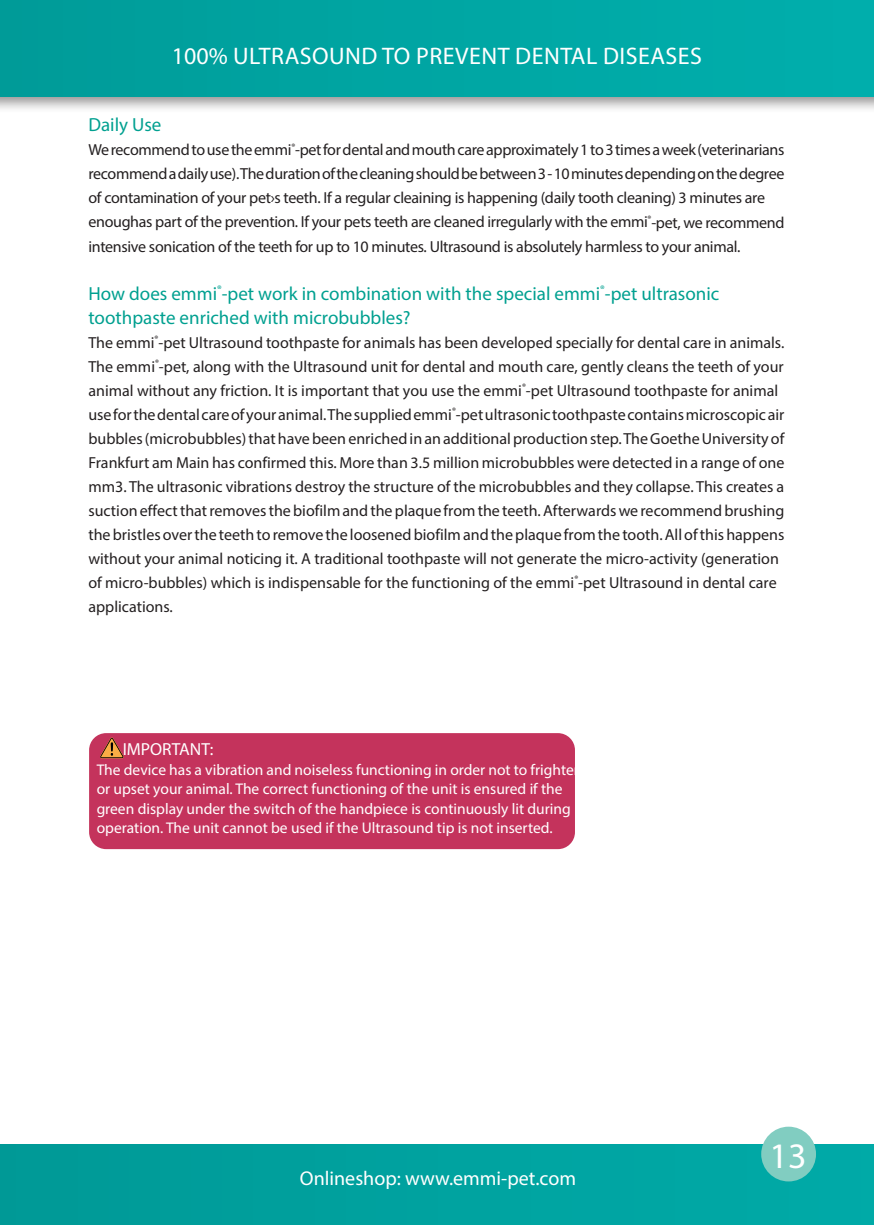
<style>
.page{position:relative;width:874px;height:1225px;background:#fff}
.page>*{position:absolute;margin:0;border:0;box-sizing:border-box;transform-origin:0 0}
.t1{font:36px "Myriad Pro";color:#fff}
.t2{font:24px "Myriad Pro";letter-spacing:.02em;color:#fff}
.t3{font:20px "Myriad Pro";color:#fff}
.t4{font:19px/24px "Myriad Pro";color:#00a090}
.t5{font:17.4px "Myriad Pro";color:#fff}
.t6{font:16px/24px "Myriad Pro";color:#231f20}
.t7{font:16px/24px "Myriad Pro";letter-spacing:-.02em;color:#231f20}
.t8{font:15.6px/19.4px "Myriad Pro";color:#fff}
</style>
<div class="page">
<div style="left:0;top:1144px;width:873px;height:81px;background:#00a29f"></div>
<div style="left:760px;top:1126px;width:55px;height:55px;background:#81cdc1;border-radius:50%"></div>
<div style="left:0;top:0;width:873px;height:113px;background:#231f20;opacity:.48"></div>
<div style="left:0;top:0;width:873px;height:96px;background:#00a6a3"></div>
<div style="left:89px;top:733px;width:485px;height:116px;background:#c4335c;border-radius:17px"></div>
<svg style="left:100px;top:737px;width:24px;height:21px"></svg>
<h2 class="t2" style="left:172px;top:41px;width:531px">100% ULTRASOUND TO PREVENT DENTAL DISEASES</h2>
<p class="t4" style="left:88px;top:113px;width:74px">Daily Use</p>
<p class="t7" style="left:88px;top:138px;width:697px">We recommend to use the emmi<sup>®</sup>-pet for dental and mouth care approximately 1 to 3 times a week (veterinarians recommend a daily use). The duration of the cleaning should be between 3 - 10 minutes depending on the degree of contamination of your pet›s teeth. If a regular cleaining is happening (daily tooth cleaning) 3 minutes are enoughas part of the prevention. If your pets teeth are cleaned irregularly with the emmi<sup>®</sup>-pet, we recommend intensive sonication of the teeth for up to 10 minutes. Ultrasound is absolutely harmless to your animal.</p>
<p class="t4" style="left:88px;top:281px;width:632px">How does emmi<sup>®</sup>-pet work in combination with the special emmi<sup>®</sup>-pet ultrasonic toothpaste enriched with microbubbles?</p>
<p class="t6" style="left:88px;top:330px;width:697px">The emmi<sup>®</sup>-pet Ultrasound toothpaste for animals has been developed specially for dental care in animals.<br>The emmi<sup>®</sup>-pet, along with the Ultrasound unit for dental and mouth care, gently cleans the teeth of your animal without any friction. It is important that you use the emmi<sup>®</sup>-pet Ultrasound toothpaste for animal use for the dental care of your animal. The supplied emmi<sup>®</sup>-pet ultrasonic toothpaste contains microscopic air bubbles (microbubbles) that have been enriched in an additional production step. The Goethe University of Frankfurt am Main has confirmed this. More than 3.5 million microbubbles were detected in a range of one mm3. The ultrasonic vibrations destroy the structure of the microbubbles and they collapse. This creates a suction effect that removes the biofilm and the plaque from the teeth. Afterwards we recommend brushing the bristles over the teeth to remove the loosened biofilm and the plaque from the tooth. All of this happens without your animal noticing it. A traditional toothpaste will not generate the micro-activity (generation of micro-bubbles) which is indispensable for the functioning of the emmi<sup>®</sup>-pet Ultrasound in dental care applications.</p>
<p class="t5" style="left:123px;top:738px;width:92px">IMPORTANT:</p>
<p class="t8" style="left:97px;top:759px;width:487px">The device has a vibration and noiseless functioning in order not to frighten or upset your animal. The correct functioning of the unit is ensured if the green display under the switch of the handpiece is continuously lit during operation. The unit cannot be used if the Ultrasound tip is not inserted.</p>
<p class="t3" style="left:300px;top:1166px;width:277px">Onlineshop: www.emmi-pet.com</p>
<h1 class="t1" style="left:769px;top:1133px;width:38px">13</h1>
</div>
